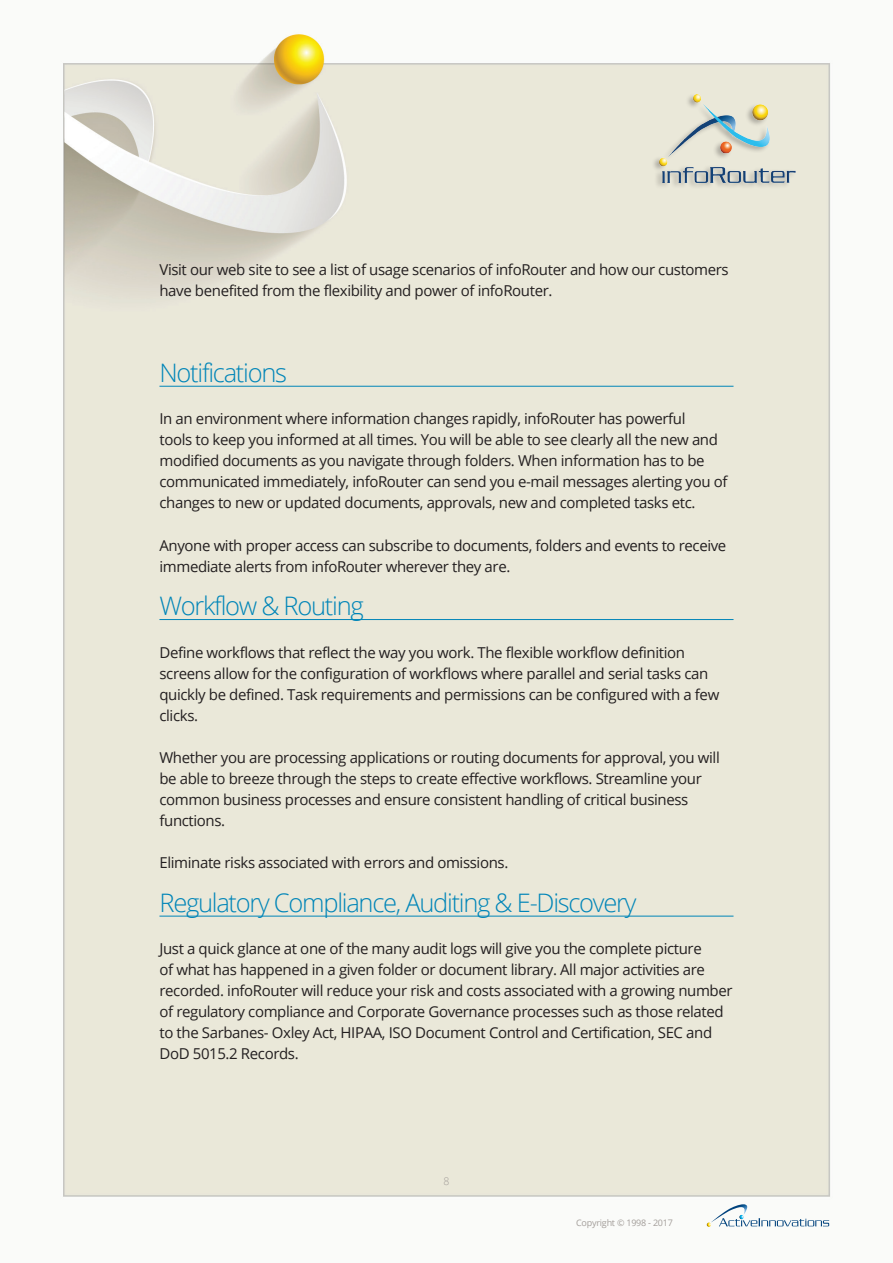
<style>
.page{position:relative;width:893px;height:1263px;background:#fff}
.page>*{position:absolute;margin:0;border:0;box-sizing:border-box;transform-origin:0 0}
.t1{font:300 25.5px "Open Sans";letter-spacing:-.05em;color:#0085b8}
.t2{font:15px/21px "Open Sans";letter-spacing:-.025em;color:#231f20}
.t3{font:300 10.5px "Open Sans";color:#a39e9a}
.t4{font:9px "Open Sans";letter-spacing:-.025em;color:#a39e9a}
</style>
<div class="page">
<img style="left:63px;top:34px;width:768px;height:1192px">
<div style="left:652px;top:93px;width:144px;height:96px;background:#231f20;opacity:.3"></div>
<img style="left:659px;top:95px;width:136px;height:87px">
<svg style="left:707px;top:1203px;width:122px;height:24px"></svg>
<hr style="left:159px;top:386px;width:574px;height:1px;background:#0085b8">
<hr style="left:159px;top:619px;width:574px;height:1px;background:#0085b8">
<hr style="left:159px;top:916px;width:574px;height:1px;background:#0085b8">
<p class="t2" style="left:159px;top:259px;width:571px">Visit our web site to see a list of usage scenarios of infoRouter and how our customers have benefited from the flexibility and power of infoRouter.</p>
<h1 class="t1" style="left:159px;top:355px;width:129px">Notifications</h1>
<p class="t2" style="left:159px;top:408px;width:569px">In an environment where information changes rapidly, infoRouter has powerful<br>tools to keep you informed at all times. You will be able to see clearly all the new and modified documents as you navigate through folders. When information has to be communicated immediately, infoRouter can send you e-mail messages alerting you of changes to new or updated documents, approvals, new and completed tasks etc.</p>
<p class="t2" style="left:159px;top:534px;width:568px">Anyone with proper access can subscribe to documents, folders and events to receive immediate alerts from infoRouter wherever they are.</p>
<h1 class="t1" style="left:159px;top:589px;width:206px">Workflow &amp; Routing</h1>
<p class="t2" style="left:159px;top:641px;width:561px">Define workflows that reflect the way you work. The flexible workflow definition screens allow for the configuration of workflows where parallel and serial tasks can quickly be defined. Task requirements and permissions can be configured with a few clicks.</p>
<p class="t2" style="left:159px;top:747px;width:562px">Whether you are processing applications or routing documents for approval, you will be able to breeze through the steps to create effective workflows. Streamline your common business processes and ensure consistent handling of critical business functions.</p>
<p class="t2" style="left:159px;top:852px;width:350px">Eliminate risks associated with errors and omissions.</p>
<h1 class="t1" style="left:159px;top:885px;width:478px">Regulatory Compliance, Auditing &amp; E-Discovery</h1>
<p class="t2" style="left:159px;top:938px;width:575px">Just a quick glance at one of the many audit logs will give you the complete picture<br>of what has happened in a given folder or document library. All major activities are recorded. infoRouter will reduce your risk and costs associated with a growing number of regulatory compliance and Corporate Governance processes such as those related to the Sarbanes- Oxley Act, HIPAA, ISO Document Control and Certification, SEC and DoD 5015.2 Records.</p>
<p class="t3" style="left:443px;top:1174px;width:7px">8</p>
<p class="t4" style="left:576px;top:1216px;width:98px">Copyright © 1998 - 2017</p>
</div>
